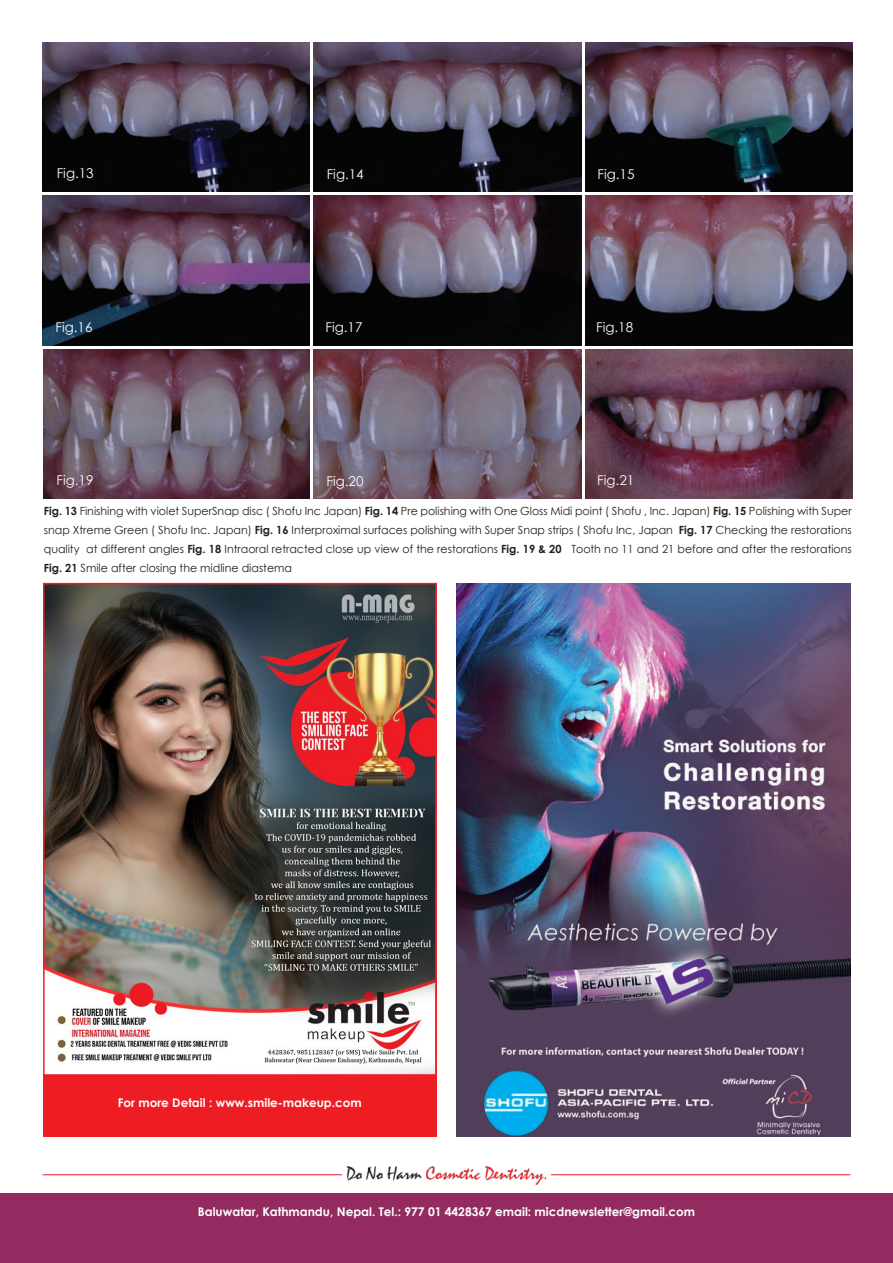
<style>
.page{position:relative;width:893px;height:1263px;background:#fff}
.page>*{position:absolute;margin:0;border:0;box-sizing:border-box;transform-origin:0 0}
.t1{font:13.5px "Century Gothic";color:#fff}
.t2{font:700 12px "Century Gothic";color:#fff}
.t3{font:11.25px/18.8px "Century Gothic";color:#231f20;text-align:justify}
.s1{font-weight:700}
</style>
<div class="page">
<div style="left:43px;top:584px;width:394px;height:553px;background:#ee1d23"></div>
<div style="left:0;top:1193px;width:893px;height:70px;background:#932b60"></div>
<hr style="left:43px;top:1174px;width:807px;height:1px;background:#ee1d23">
<img style="left:341px;top:1166px;width:211px;height:19px">
<img style="left:457px;top:584px;width:393px;height:553px">
<img style="left:42px;top:43px;width:268px;height:149px">
<img style="left:314px;top:43px;width:267px;height:149px">
<img style="left:585px;top:43px;width:268px;height:149px">
<img style="left:42px;top:196px;width:268px;height:149px">
<img style="left:314px;top:196px;width:267px;height:149px">
<img style="left:585px;top:196px;width:268px;height:149px">
<img style="left:44px;top:349px;width:266px;height:150px">
<img style="left:314px;top:349px;width:267px;height:150px">
<img style="left:585px;top:349px;width:267px;height:150px">
<img style="left:46px;top:586px;width:388px;height:487px">
<div style="left:43px;top:583px;width:394px;height:493px;border:2px solid #ee1d23"></div>
<p class="t1" style="left:57px;top:164px;width:39px">Fig.13</p>
<p class="t1" style="left:327px;top:165px;width:39px">Fig.14</p>
<p class="t1" style="left:597px;top:164px;width:39px">Fig.15</p>
<p class="t1" style="left:55px;top:318px;width:39px">Fig.16</p>
<p class="t1" style="left:325px;top:318px;width:39px">Fig.17</p>
<p class="t1" style="left:596px;top:318px;width:39px">Fig.18</p>
<p class="t1" style="left:57px;top:471px;width:39px">Fig.19</p>
<p class="t1" style="left:327px;top:471px;width:39px">Fig.20</p>
<p class="t1" style="left:597px;top:471px;width:39px">Fig.21</p>
<p class="t3" style="left:44px;top:502px;width:809px"><span class="s1">Fig. 13</span> Finishing with violet SuperSnap disc ( Shofu Inc Japan) <span class="s1">Fig. 14</span> Pre polishing with One Gloss Midi point ( Shofu , Inc. Japan) <span class="s1">Fig. 15</span> Polishing with Super snap Xtreme Green ( Shofu Inc. Japan) <span class="s1">Fig. 16</span> Interproximal surfaces polishing with Super Snap strips ( Shofu Inc, Japan <span class="s1">Fig. 17</span> Checking the restorations quality at different angles <span class="s1">Fig. 18</span> Intraoral retracted close up view of the restorations <span class="s1">Fig. 19 &amp; 20</span> Tooth no 11 and 21 before and after the restorations <span class="s1">Fig. 21</span> Smile after closing the midline diastema</p>
<p class="t2" style="left:118px;top:1093px;width:246px">For more Detail : www.smile-makeup.com</p>
<p class="t2" style="left:198px;top:1202px;width:499px">Baluwatar, Kathmandu, Nepal. Tel.: 977 01 4428367 email: micdnewsletter@gmail.com</p>
</div>
